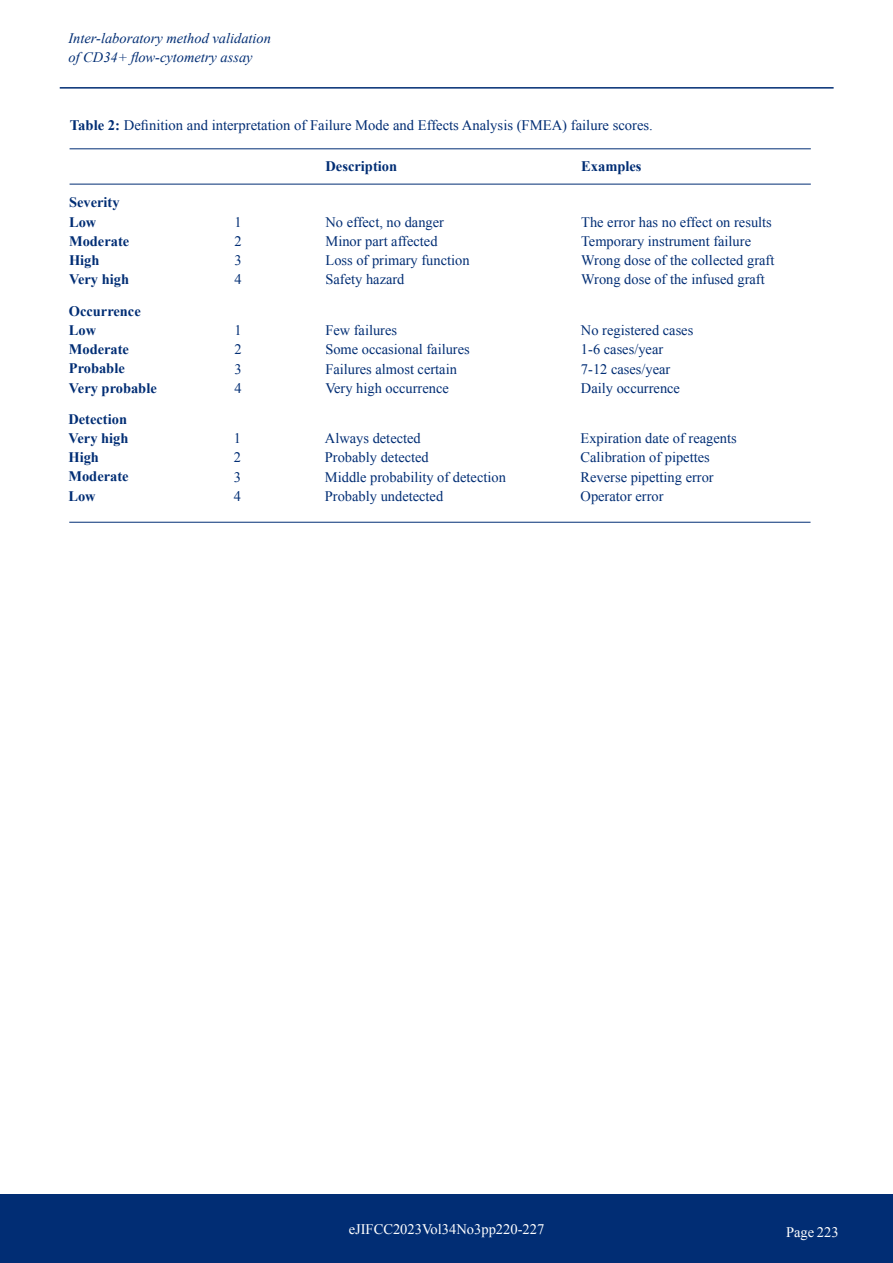
<style>
.page{position:relative;width:893px;height:1263px;background:#fff}
.page>*{position:absolute;margin:0;border:0;box-sizing:border-box;transform-origin:0 0}
.t1{font:14.55px/19.2px "Times New Roman";color:#012d74}
.t2{font:700 14.55px/19.2px "Times New Roman";color:#012d74}
.t3{font:14.55px "Times New Roman";color:#fff}
.t4{font:italic 14.4px/19.5px "Times New Roman";color:#012d74}
.s1{font-weight:700}
</style>
<div class="page">
<div style="left:0;top:1195px;width:893px;height:68px;background:#012d74"></div>
<hr style="left:60px;top:87px;width:774px;height:2px;background:#012d74">
<hr style="left:69px;top:522px;width:741px;height:1px;background:#012d74">
<hr style="left:70px;top:148px;width:741px;height:1px;background:#012d74">
<hr style="left:70px;top:184px;width:741px;height:1px;background:#012d74">
<p class="t4" style="left:68px;top:28px;width:204px">Inter-laboratory method validation of CD34+ flow-cytometry assay</p>
<p class="t1" style="left:70px;top:116px;width:585px"><span class="s1">Table 2:</span> Definition and interpretation of Failure Mode and Effects Analysis (FMEA) failure scores.</p>
<p class="t2" style="left:69px;top:192px;width:62px">Severity<br>Low<br>Moderate<br>High<br>Very high</p>
<p class="t2" style="left:69px;top:301px;width:89px">Occurrence<br>Low<br>Moderate<br>Probable<br>Very probable</p>
<p class="t2" style="left:68px;top:409px;width:62px">Detection<br>Very high<br>High<br>Moderate<br>Low</p>
<p class="t1" style="left:235px;top:212px;width:9px;text-align:justify">1<br>2<br>3<br>4</p>
<p class="t1" style="left:234px;top:321px;width:9px;text-align:justify">1<br>2<br>3<br>4</p>
<p class="t1" style="left:234px;top:429px;width:9px;text-align:justify">1<br>2<br>3<br>4</p>
<p class="t2" style="left:325px;top:156px;width:73px">Description</p>
<p class="t2" style="left:581px;top:156px;width:62px">Examples</p>
<p class="t1" style="left:325px;top:212px;width:146px">No effect, no danger<br>Minor part affected<br>Loss of primary function<br>Safety hazard</p>
<p class="t1" style="left:325px;top:321px;width:146px">Few failures<br>Some occasional failures<br>Failures almost certain<br>Very high occurrence</p>
<p class="t1" style="left:325px;top:429px;width:182px">Always detected<br>Probably detected<br>Middle probability of detection<br>Probably undetected</p>
<p class="t1" style="left:581px;top:212px;width:195px">The error has no effect on results<br>Temporary instrument failure<br>Wrong dose of the collected graft<br>Wrong dose of the infused graft</p>
<p class="t1" style="left:581px;top:321px;width:114px">No registered cases<br>1-6 cases/year<br>7-12 cases/year<br>Daily occurrence</p>
<p class="t1" style="left:581px;top:429px;width:158px">Expiration date of reagents<br>Calibration of pipettes<br>Reverse pipetting error<br>Operator error</p>
<p class="t3" style="left:349px;top:1219px;width:197px">eJIFCC2023Vol34No3pp220-227</p>
<p class="t3" style="left:786px;top:1223px;width:54px">Page 223</p>
</div>
